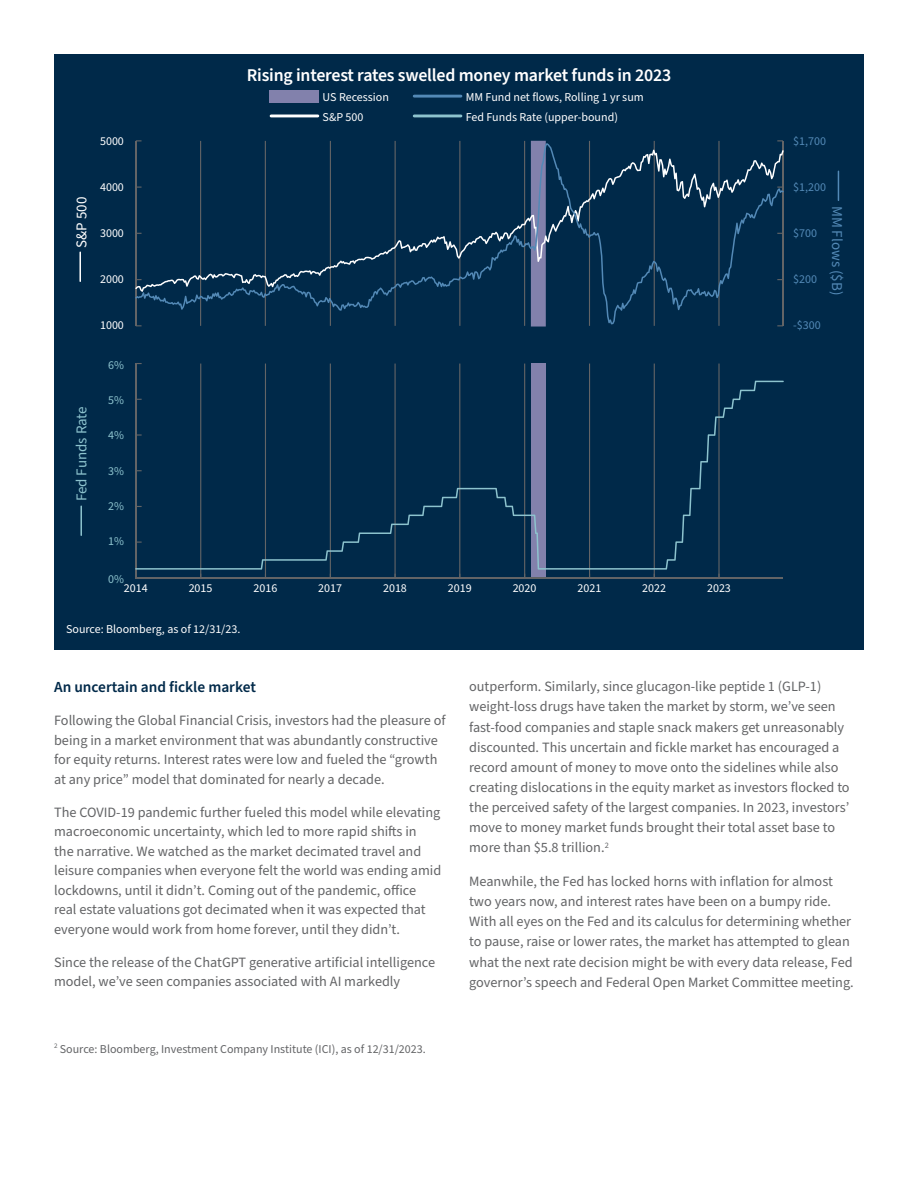
<style>
.page{position:relative;width:918px;height:1188px;background:#fff}
.page>*{position:absolute;margin:0;border:0;box-sizing:border-box;transform-origin:0 0}
.t1{font:600 18px "Source Sans Pro";letter-spacing:-.01em;color:#fff}
.t2{font:600 15.3px "Source Sans Pro";color:#002949}
.t3{font:15px "Source Sans Pro";letter-spacing:-.005em;color:#8dc3ce}
.t4{font:15px "Source Sans Pro";color:#5389b6}
.t5{font:15px "Source Sans Pro";color:#fff}
.t6{font:14.25px/20.1px "Source Sans Pro";color:#636466}
.t7{font:12px "Source Sans Pro";color:#fff}
.t8{font:12px "Source Sans Pro";color:#636466}
.t9{font:12px "Source Sans Pro";color:#5389b6}
.t10{font:12px "Source Sans Pro";color:#8dc3ce}
.t11{font:7.05px "Source Sans Pro";color:#636466}
</style>
<div class="page">
<div style="left:54px;top:54px;width:810px;height:596px;background:#002949"></div>
<hr style="left:414px;top:95px;width:47px;height:3px;background:#5389b6">
<hr style="left:271px;top:115px;width:47px;height:2px;background:#fff">
<hr style="left:79px;top:252px;width:2px;height:29px;background:#fff">
<hr style="left:414px;top:115px;width:47px;height:2px;background:#8dc3ce">
<div style="left:270px;top:90px;width:49px;height:12px;background:#8281ac"></div>
<svg style="left:838px;top:171px;width:1px;height:29px"></svg>
<hr style="left:80px;top:506px;width:2px;height:29px;background:#8dc3ce">
<hr style="left:200px;top:141px;width:1px;height:185px;background:#636466">
<hr style="left:265px;top:141px;width:1px;height:185px;background:#636466">
<hr style="left:330px;top:141px;width:1px;height:185px;background:#636466">
<hr style="left:395px;top:141px;width:1px;height:185px;background:#636466">
<hr style="left:459px;top:141px;width:1px;height:185px;background:#636466">
<hr style="left:524px;top:141px;width:1px;height:185px;background:#636466">
<hr style="left:589px;top:141px;width:1px;height:185px;background:#636466">
<hr style="left:654px;top:141px;width:1px;height:185px;background:#636466">
<hr style="left:718px;top:141px;width:2px;height:185px;background:#636466">
<svg style="left:531px;top:141px;width:15px;height:186px"></svg>
<hr style="left:782px;top:141px;width:2px;height:185px;background:#636466">
<hr style="left:135px;top:141px;width:1px;height:185px;background:#636466">
<svg style="left:135px;top:143px;width:649px;height:181px"></svg>
<hr style="left:200px;top:364px;width:1px;height:214px;background:#636466">
<hr style="left:265px;top:364px;width:1px;height:214px;background:#636466">
<hr style="left:330px;top:364px;width:1px;height:214px;background:#636466">
<hr style="left:395px;top:364px;width:1px;height:214px;background:#636466">
<hr style="left:459px;top:364px;width:1px;height:214px;background:#636466">
<hr style="left:524px;top:364px;width:1px;height:214px;background:#636466">
<hr style="left:589px;top:364px;width:1px;height:214px;background:#636466">
<hr style="left:654px;top:364px;width:1px;height:214px;background:#636466">
<hr style="left:718px;top:364px;width:2px;height:214px;background:#636466">
<div style="left:531px;top:364px;width:15px;height:214px;background:#8281ac"></div>
<hr style="left:135px;top:364px;width:1px;height:214px;background:#636466">
<hr style="left:136px;top:577px;width:647px;height:1px;background:#636466">
<svg style="left:135px;top:381px;width:649px;height:189px"></svg>
<p class="t1" style="left:247px;top:63px;width:426px">Rising interest rates swelled money market funds in 2023</p>
<p class="t7" style="left:323px;top:89px;width:68px">US Recession</p>
<p class="t7" style="left:466px;top:89px;width:180px">MM Fund net flows, Rolling 1 yr sum</p>
<p class="t7" style="left:323px;top:109px;width:42px">S&amp;P 500</p>
<p class="t7" style="left:466px;top:109px;width:154px">Fed Funds Rate (upper-bound)</p>
<p class="t7" style="left:100px;top:133px;width:25px">5000</p>
<p class="t9" style="left:793px;top:133px;width:34px">$1,700</p>
<p class="t9" style="left:793px;top:179px;width:34px">$1,200</p>
<p class="t9" style="left:793px;top:225px;width:25px">$700</p>
<p class="t9" style="left:793px;top:271px;width:25px">$200</p>
<p class="t7" style="left:100px;top:179px;width:25px">4000</p>
<p class="t7" style="left:100px;top:225px;width:25px">3000</p>
<p class="t7" style="left:100px;top:271px;width:25px">2000</p>
<p class="t7" style="left:100px;top:317px;width:25px">1000</p>
<p class="t9" style="left:793px;top:317px;width:29px">-$300</p>
<p class="t10" style="left:108px;top:357px;width:17px">6%</p>
<p class="t10" style="left:108px;top:392px;width:17px">5%</p>
<p class="t10" style="left:108px;top:427px;width:17px">4%</p>
<p class="t10" style="left:108px;top:463px;width:17px">3%</p>
<p class="t10" style="left:108px;top:498px;width:17px">2%</p>
<p class="t10" style="left:108px;top:533px;width:17px">1%</p>
<p class="t10" style="left:108px;top:571px;width:17px">0%</p>
<p class="t7" style="left:124px;top:580px;width:25px">2014</p>
<p class="t7" style="left:189px;top:580px;width:25px">2015</p>
<p class="t7" style="left:253px;top:580px;width:25px">2016</p>
<p class="t7" style="left:318px;top:580px;width:25px">2017</p>
<p class="t7" style="left:383px;top:580px;width:25px">2018</p>
<p class="t7" style="left:448px;top:580px;width:25px">2019</p>
<p class="t7" style="left:513px;top:580px;width:25px">2020</p>
<p class="t7" style="left:577px;top:580px;width:25px">2021</p>
<p class="t7" style="left:642px;top:580px;width:25px">2022</p>
<p class="t7" style="left:707px;top:580px;width:25px">2023</p>
<p class="t5" style="left:71px;top:248px;width:53px;rotate:-90deg">S&amp;P 500</p>
<p class="t4" style="left:847px;top:206px;width:91px;rotate:90deg">MM Flows ($B)</p>
<p class="t3" style="left:71px;top:501px;width:97px;rotate:-90deg">Fed Funds Rate</p>
<p class="t7" style="left:66px;top:621px;width:176px">Source: Bloomberg, as of 12/31/23.</p>
<p class="t2" style="left:54px;top:677px;width:203px">An uncertain and fickle market</p>
<p class="t6" style="left:54px;top:711px;width:393px;line-height:19.5px">Following the Global Financial Crisis, investors had the pleasure of being in a market environment that was abundantly constructive for equity returns. Interest rates were low and fueled the “growth at any price” model that dominated for nearly a decade.</p>
<p class="t6" style="left:54px;top:803px;width:389px;line-height:19.5px">The COVID-19 pandemic further fueled this model while elevating macroeconomic uncertainty, which led to more rapid shifts in<br>the narrative. We watched as the market decimated travel and leisure companies when everyone felt the world was ending amid lockdowns, until it didn’t. Coming out of the pandemic, office real estate valuations got decimated when it was expected that everyone would work from home forever, until they didn’t.</p>
<p class="t6" style="left:54px;top:953px;width:383px;line-height:19.5px">Since the release of the ChatGPT generative artificial intelligence model, we’ve seen companies associated with AI markedly</p>
<p class="t11" style="left:54px;top:1040px;width:5px">2</p>
<p class="t8" style="left:60px;top:1041px;width:367px">Source: Bloomberg, Investment Company Institute (ICI), as of 12/31/2023.</p>
<p class="t6" style="left:469px;top:677px;width:382px">outperform. Similarly, since glucagon-like peptide 1 (GLP-1) weight-loss drugs have taken the market by storm, we’ve seen fast-food companies and staple snack makers get unreasonably discounted. This uncertain and fickle market has encouraged a record amount of money to move onto the sidelines while also creating dislocations in the equity market as investors flocked to the perceived safety of the largest companies. In 2023, investors’ move to money market funds brought their total asset base to more than $5.8 trillion.<sup>2</sup></p>
<p class="t6" style="left:469px;top:872px;width:386px">Meanwhile, the Fed has locked horns with inflation for almost two years now, and interest rates have been on a bumpy ride.<br>With all eyes on the Fed and its calculus for determining whether to pause, raise or lower rates, the market has attempted to glean what the next rate decision might be with every data release, Fed governor’s speech and Federal Open Market Committee meeting.</p>
</div>
